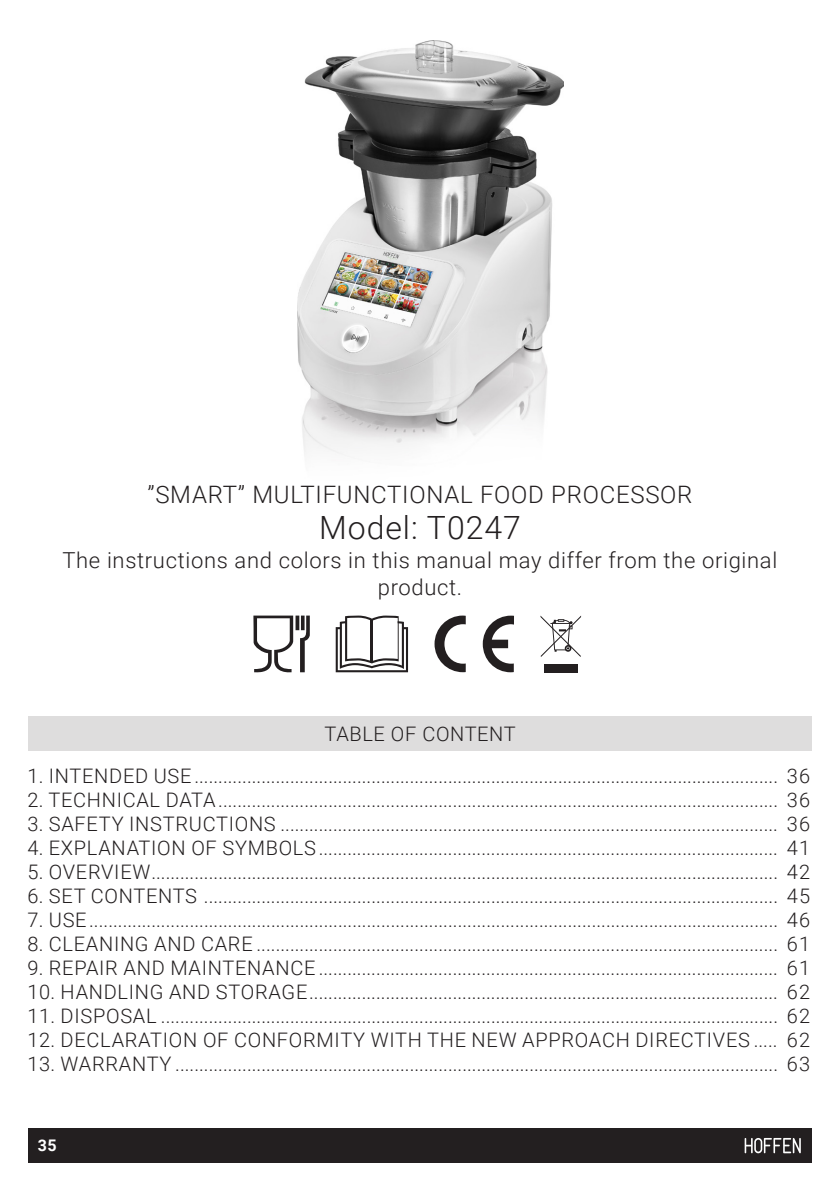
<style>
.page{position:relative;width:840px;height:1191px;background:#fff}
.page>*{position:absolute;margin:0;border:0;box-sizing:border-box;transform-origin:0 0}
.t1{font:300 32px "Roboto";letter-spacing:.03em;color:#231f20}
.t2{font:300 24px "Roboto";letter-spacing:.03em;color:#231f20}
.t3{font:300 22px/26.4px "Roboto";letter-spacing:.03em;color:#231f20;text-align:center}
.t4{font:300 20px "Roboto";letter-spacing:.035em;color:#231f20}
.t5{font:700 16px "Roboto";color:#fff}
</style>
<div class="page">
<div style="left:28px;top:1128px;width:783px;height:34px;background:#231f20"></div>
<svg style="left:744px;top:1138px;width:56px;height:15px"></svg>
<img style="left:297px;top:41px;width:266px;height:415px">
<div style="left:28px;top:716px;width:783px;height:34px;background:#dedddd"></div>
<svg style="left:482px;top:615px;width:31px;height:57px"></svg>
<svg style="left:434px;top:615px;width:31px;height:57px"></svg>
<svg style="left:335px;top:615px;width:73px;height:57px"></svg>
<div style="left:544px;top:664px;width:33px;height:8px;background:#231f20"></div>
<svg style="left:540px;top:615px;width:40px;height:42px"></svg>
<svg style="left:253px;top:615px;width:56px;height:57px"></svg>
<p class="t2" style="left:147px;top:478px;width:546px">”SMART” MULTIFUNCTIONAL FOOD PROCESSOR</p>
<p class="t1" style="left:319px;top:505px;width:203px">Model: T0247</p>
<p class="t3" style="left:62px;top:546px;width:716px">The instructions and colors in this manual may differ from the original product.</p>
<p class="t4" style="left:324px;top:720px;width:192px">TABLE OF CONTENT</p>
<p class="t4" style="left:27px;top:762px;width:784px">1. INTENDED USE.......................................................................................................................... 36</p>
<p class="t4" style="left:27px;top:786px;width:784px">2. TECHNICAL DATA..................................................................................................................... 36</p>
<p class="t4" style="left:27px;top:810px;width:784px">3. SAFETY INSTRUCTIONS ........................................................................................................ 36</p>
<p class="t4" style="left:27px;top:834px;width:784px">4. EXPLANATION OF SYMBOLS................................................................................................ 41</p>
<p class="t4" style="left:27px;top:858px;width:784px">5. OVERVIEW................................................................................................................................... 42</p>
<p class="t4" style="left:27px;top:882px;width:784px">6. SET CONTENTS ........................................................................................................................ 45</p>
<p class="t4" style="left:27px;top:906px;width:784px">7. USE................................................................................................................................................ 46</p>
<p class="t4" style="left:27px;top:930px;width:784px">8. CLEANING AND CARE ............................................................................................................. 61</p>
<p class="t4" style="left:27px;top:954px;width:784px">9. REPAIR AND MAINTENANCE ................................................................................................ 61</p>
<p class="t4" style="left:27px;top:978px;width:784px">10. HANDLING AND STORAGE.................................................................................................. 62</p>
<p class="t4" style="left:27px;top:1002px;width:784px">11. DISPOSAL ................................................................................................................................. 62</p>
<p class="t4" style="left:27px;top:1026px;width:784px">12. DECLARATION OF CONFORMITY WITH THE NEW APPROACH DIRECTIVES ..... 62</p>
<p class="t4" style="left:27px;top:1050px;width:784px">13. WARRANTY .............................................................................................................................. 63</p>
<p class="t5" style="left:28px;top:1133px;width:30px"><sup>3</sup>35</p>
</div>
